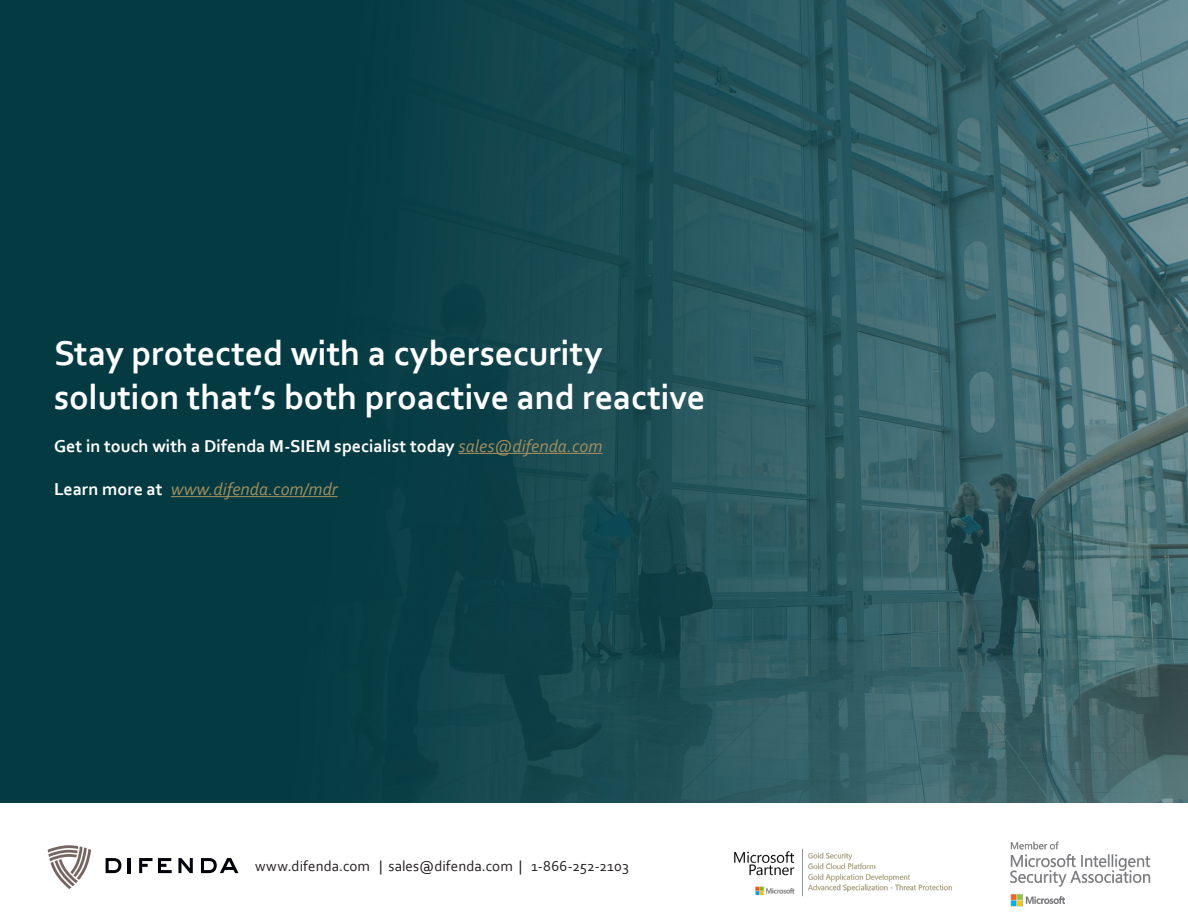
<style>
.page{position:relative;width:1188px;height:918px;background:#fff}
.page>*{position:absolute;margin:0;border:0;box-sizing:border-box;transform-origin:0 0}
.t1{font:700 36px/43.2px "Corbel";letter-spacing:-.005em;color:#fff}
.t2{font:700 18px "Corbel";color:#fff}
.t3{font:italic 18px "Corbel";color:#a08d5e}
.t4{font:15px "Corbel";letter-spacing:.005em;color:#231f20}
.s1{font-weight:400;font-style:italic;color:#a08d5e}
.s2{font-weight:700;font-style:normal;color:#fff}
</style>
<div class="page">
<img style="left:0;top:0;width:1188px;height:802px">
<hr style="left:459px;top:453px;width:143px;height:1px;background:#a08d5e">
<hr style="left:171px;top:496px;width:167px;height:1px;background:#a08d5e">
<img style="left:734px;top:848px;width:218px;height:49px">
<svg style="left:48px;top:845px;width:43px;height:44px"></svg>
<svg style="left:106px;top:858px;width:15px;height:15px"></svg>
<hr style="left:128px;top:858px;width:3px;height:15px;background:#000008">
<svg style="left:139px;top:858px;width:33px;height:15px"></svg>
<svg style="left:178px;top:858px;width:15px;height:15px"></svg>
<svg style="left:201px;top:858px;width:38px;height:15px"></svg>
<img style="left:1010px;top:842px;width:140px;height:64px">
<p class="t1" style="left:54px;top:331px;width:653px">Stay protected with a cybersecurity solution that’s both proactive and reactive</p>
<p class="t2" style="left:54px;top:435px;width:550px">Get in touch with a Difenda M-SIEM specialist today <span class="s1">sales@difenda.com</span></p>
<p class="t3" style="left:54px;top:478px;width:285px"><span class="s2">Learn more at</span> www.difenda.com/mdr</p>
<p class="t4" style="left:255px;top:857px;width:375px">www.difenda.com | sales@difenda.com | 1-866-252-2103</p>
</div>
